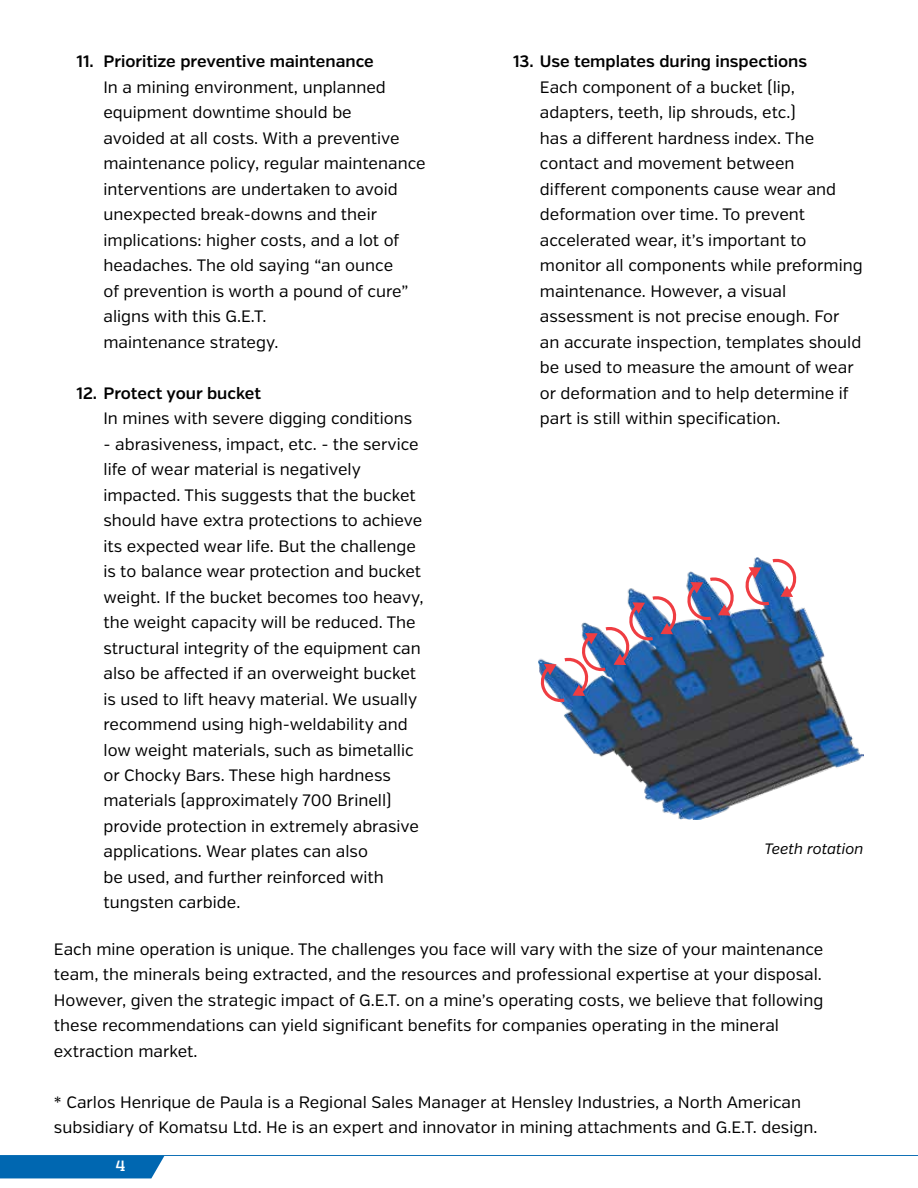
<style>
.page{position:relative;width:918px;height:1188px;background:#fff}
.page>*{position:absolute;margin:0;border:0;box-sizing:border-box;transform-origin:0 0}
.t1{font:16.5px/25.5px "Verb";color:#000}
.t2{font:600 16.5px "Verb";color:#000}
.t3{font:italic 15px "Verb";color:#000}
.t4{font:700 15px "United Serif Reg";color:#fff}
</style>
<div class="page">
<div style="left:0;top:1156px;width:164px;height:22px;background:#0067b1"></div>
<hr style="left:0;top:1155px;width:918px;height:1px;background:#0067b1">
<img style="left:539px;top:571px;width:324px;height:249px">
<svg style="left:686px;top:576px;width:49px;height:46px"></svg>
<svg style="left:745px;top:557px;width:52px;height:50px"></svg>
<svg style="left:540px;top:594px;width:137px;height:110px"></svg>
<p class="t2" style="left:76px;top:51px;width:299px">11. Prioritize preventive maintenance</p>
<p class="t1" style="left:103px;top:74px;width:324px">In a mining environment, unplanned equipment downtime should be<br>avoided at all costs. With a preventive maintenance policy, regular maintenance interventions are undertaken to avoid unexpected break-downs and their implications: higher costs, and a lot of headaches. The old saying “an ounce<br>of prevention is worth a pound of cure” aligns with this G.E.T.<br>maintenance strategy.</p>
<p class="t2" style="left:76px;top:383px;width:186px">12. Protect your bucket</p>
<p class="t1" style="left:103px;top:406px;width:310px">In mines with severe digging conditions</p>
<p class="t1" style="left:103px;top:431px;width:322px">- abrasiveness, impact, etc. - the service life of wear material is negatively impacted. This suggests that the bucket should have extra protections to achieve its expected wear life. But the challenge is to balance wear protection and bucket weight. If the bucket becomes too heavy, the weight capacity will be reduced. The structural integrity of the equipment can also be affected if an overweight bucket is used to lift heavy material. We usually recommend using high-weldability and low weight materials, such as bimetallic or Chocky Bars. These high hardness materials (approximately 700 Brinell) provide protection in extremely abrasive applications. Wear plates can also<br>be used, and further reinforced with tungsten carbide.</p>
<p class="t2" style="left:513px;top:51px;width:296px">13. Use templates during inspections</p>
<p class="t1" style="left:540px;top:74px;width:324px">Each component of a bucket (lip, adapters, teeth, lip shrouds, etc.)<br>has a different hardness index. The contact and movement between different components cause wear and deformation over time. To prevent accelerated wear, it’s important to monitor all components while preforming maintenance. However, a visual assessment is not precise enough. For an accurate inspection, templates should be used to measure the amount of wear or deformation and to help determine if part is still within specification.</p>
<p class="t3" style="left:765px;top:840px;width:101px">Teeth rotation</p>
<p class="t1" style="left:54px;top:937px;width:771px">Each mine operation is unique. The challenges you face will vary with the size of your maintenance team, the minerals being extracted, and the resources and professional expertise at your disposal.<br>However, given the strategic impact of G.E.T. on a mine’s operating costs, we believe that following these recommendations can yield significant benefits for companies operating in the mineral extraction market.</p>
<p class="t1" style="left:54px;top:1090px;width:765px">* Carlos Henrique de Paula is a Regional Sales Manager at Hensley Industries, a North American subsidiary of Komatsu Ltd. He is an expert and innovator in mining attachments and G.E.T. design.</p>
<p class="t4" style="left:116px;top:1157px;width:11px">4</p>
</div>
